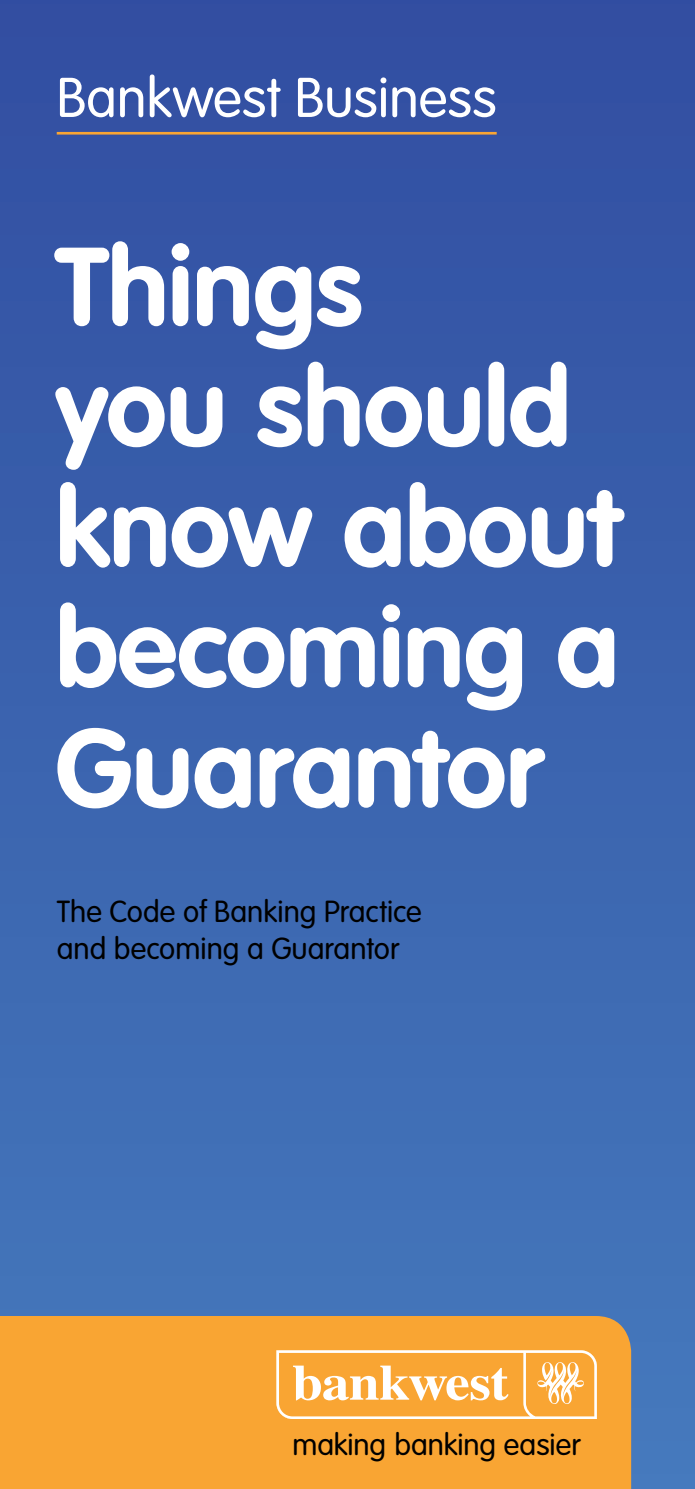
<style>
.page{position:relative;width:695px;height:1489px;background:#fff}
.page>*{position:absolute;margin:0;border:0;box-sizing:border-box;transform-origin:0 0}
.t1{font:700 109.5px/120.2px "Bankwest Rounded";letter-spacing:-.005em;color:#fff}
.t2{font:300 55px "Bankwest Rounded";color:#fff}
.t3{font:300 30px/37.5px "Bankwest Rounded";color:#000}
</style>
<div class="page">
<div style="left:0;top:0;width:694px;height:1488px;background:linear-gradient(to bottom,#324ea1,#457abd)"></div>
<div style="left:0;top:1315px;width:631px;height:173px;background:#f9a533"></div>
<svg style="left:276px;top:1350px;width:320px;height:68px"></svg>
<hr style="left:57px;top:132px;width:439px;height:2px;background:#f9a533">
<h2 class="t2" style="left:57px;top:62px;width:441px">Bankwest Business</h2>
<h1 class="t1" style="left:56px;top:223px;width:566px">Things<br>you should know about becoming a<br>Guarantor</h1>
<p class="t3" style="left:57px;top:891px;width:366px">The Code of Banking Practice and becoming a Guarantor</p>
<p class="t3" style="left:292px;top:1424px;width:290px">making banking easier</p>
</div>
